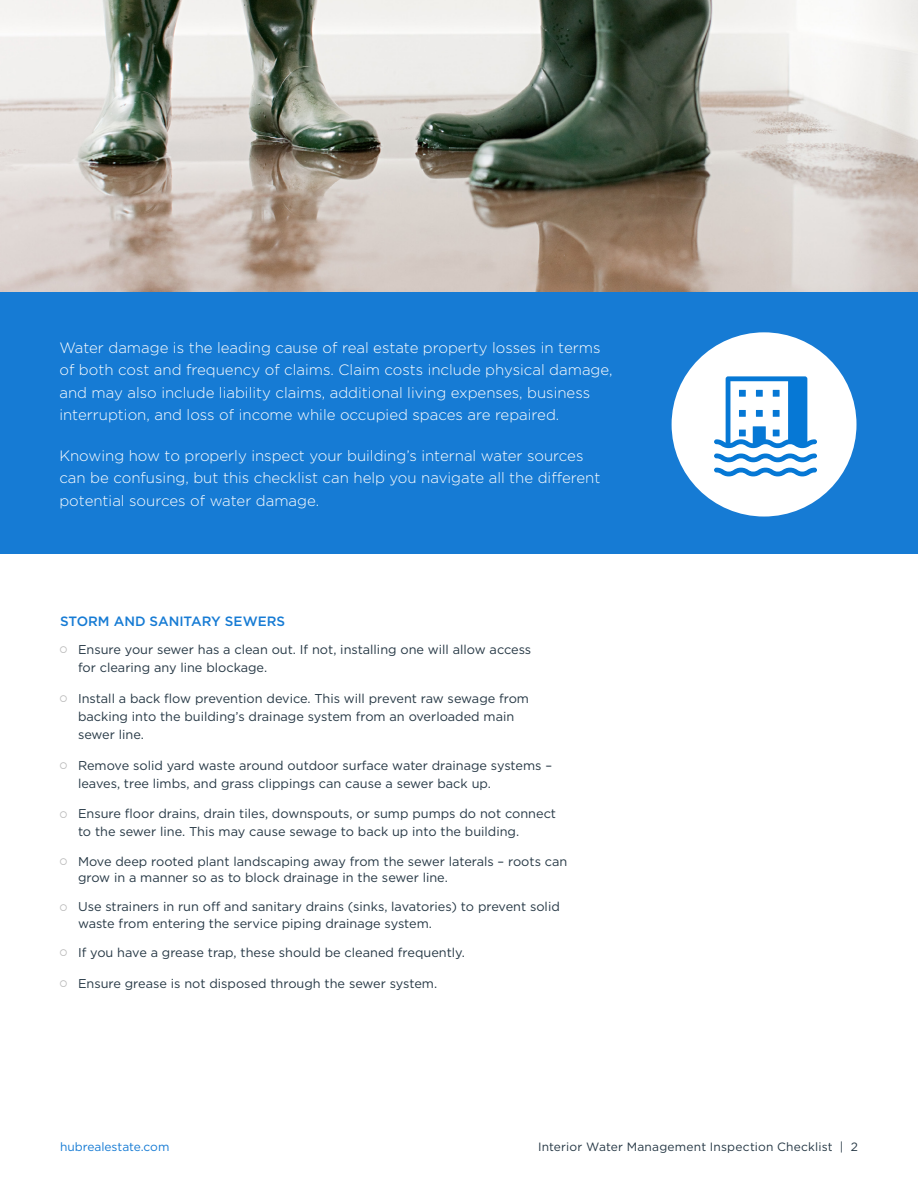
<style>
.page{position:relative;width:918px;height:1188px;background:#fff}
.page>*{position:absolute;margin:0;border:0;box-sizing:border-box;transform-origin:0 0}
.Intro_Paragraph{font:300 15px/22.5px "Gotham";color:#fff}
.t1{font:500 13.5px "Gotham";color:#167bd4}
.t2{font:12.75px/18px "Gotham";color:#263845}
.t3{font:12px "Gotham";letter-spacing:.02em;color:#263845}
.t4{font:12px "Gotham";color:#167bd4}
</style>
<div class="page">
<img style="left:0;top:0;width:918px;height:292px">
<div style="left:0;top:292px;width:918px;height:262px;background:#167bd4"></div>
<div style="left:672px;top:332px;width:184px;height:185px;background:#fff;border-radius:50%"></div>
<svg style="left:714px;top:376px;width:103px;height:72px"></svg>
<svg style="left:714px;top:454px;width:103px;height:8px"></svg>
<svg style="left:714px;top:468px;width:103px;height:8px"></svg>
<p class="Intro_Paragraph" style="left:59px;top:336px;width:555px">Water damage is the leading cause of real estate property losses in terms of both cost and frequency of claims. Claim costs include physical damage, and may also include liability claims, additional living expenses, business interruption, and loss of income while occupied spaces are repaired.</p>
<p class="Intro_Paragraph" style="left:59px;top:444px;width:543px">Knowing how to properly inspect your building’s internal water sources can be confusing, but this checklist can help you navigate all the different potential sources of water damage.</p>
<h3 class="t1" style="left:60px;top:613px;width:227px">STORM AND SANITARY SEWERS</h3>
<p class="t2" style="left:78px;top:640px;width:455px">Ensure your sewer has a clean out. If not, installing one will allow access for clearing any line blockage.</p>
<p class="t2" style="left:78px;top:689px;width:453px">Install a back flow prevention device. This will prevent raw sewage from backing into the building’s drainage system from an overloaded main sewer line.</p>
<p class="t2" style="left:78px;top:756px;width:476px">Remove solid yard waste around outdoor surface water drainage systems – leaves, tree limbs, and grass clippings can cause a sewer back up.</p>
<p class="t2" style="left:78px;top:805px;width:480px">Ensure floor drains, drain tiles, downspouts, or sump pumps do not connect to the sewer line. This may cause sewage to back up into the building.</p>
<p class="t2" style="left:78px;top:853px;width:491px;line-height:16.5px">Move deep rooted plant landscaping away from the sewer laterals – roots can grow in a manner so as to block drainage in the sewer line.</p>
<p class="t2" style="left:78px;top:898px;width:483px;line-height:16.5px">Use strainers in run off and sanitary drains (sinks, lavatories) to prevent solid waste from entering the service piping drainage system.</p>
<p class="t2" style="left:78px;top:943px;width:388px">If you have a grease trap, these should be cleaned frequently.</p>
<p class="t2" style="left:78px;top:974px;width:361px">Ensure grease is not disposed through the sewer system.</p>
<p class="t4" style="left:60px;top:1139px;width:111px">hubrealestate.com</p>
<p class="t3" style="left:538px;top:1139px;width:321px">Interior Water Management Inspection Checklist | 2</p>
</div>
